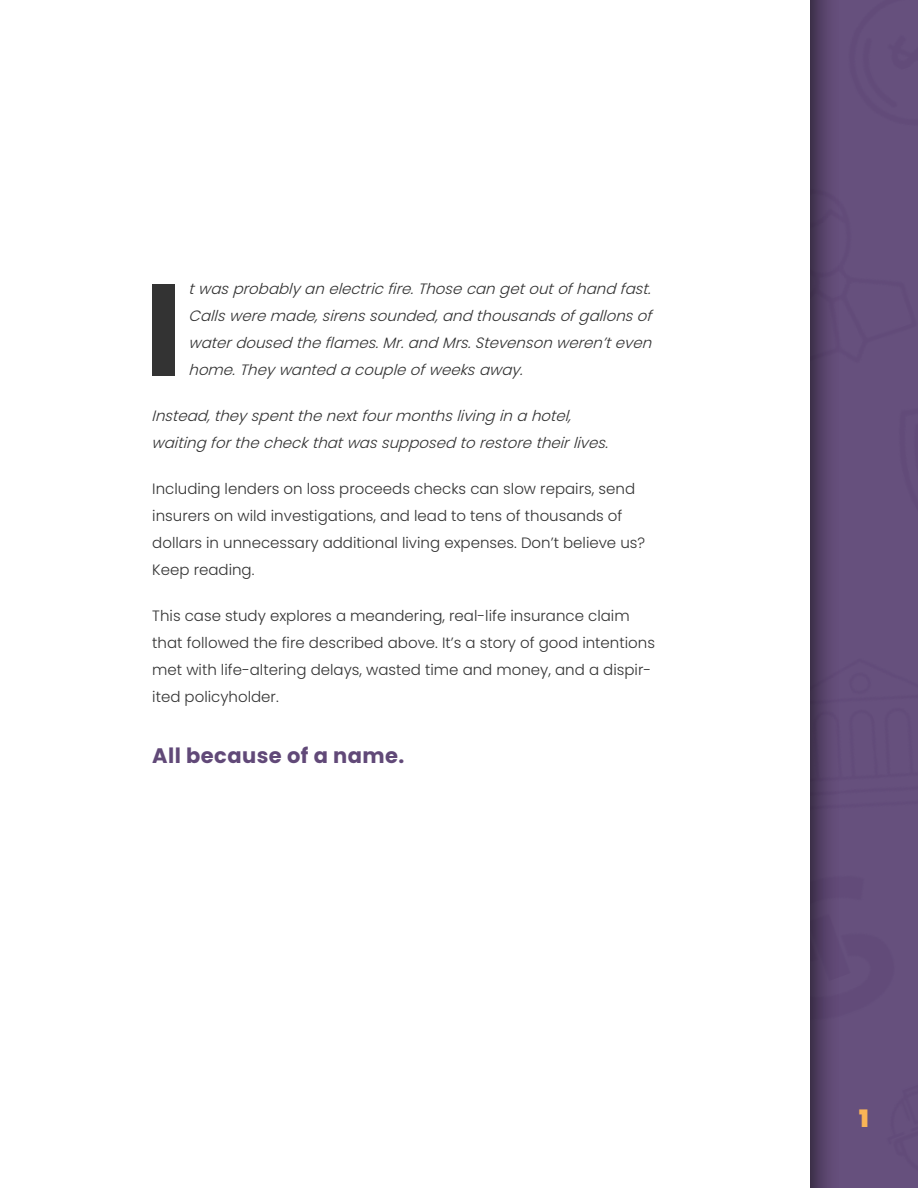
<style>
.page{position:relative;width:918px;height:1188px;background:#fff}
.page>*{position:absolute;margin:0;border:0;box-sizing:border-box;transform-origin:0 0}
.t1{font:700 130.35px "Poppins";color:#333}
.Numbers{font:900 24px "Poppins";color:#fab556}
.t2{font:700 21px "Poppins";letter-spacing:.02em;color:#614978}
.t3{font:300 15px/27px "Poppins";color:#333}
.t4{font:italic 300 15px/27px "Poppins";color:#333}
</style>
<div class="page">
<div style="left:808px;top:0;width:110px;height:1188px;background:#231f20;opacity:.75"></div>
<p class="t1" style="left:144px;top:254px;width:40px">I</p>
<p class="t4" style="left:189px;top:276px;width:466px">t was probably an electric fire. Those can get out of hand fast.<br>Calls were made, sirens sounded, and thousands of gallons of water doused the flames. Mr. and Mrs. Stevenson weren’t even home. They wanted a couple of weeks away.</p>
<p class="t4" style="left:152px;top:403px;width:460px">Instead, they spent the next four months living in a hotel, waiting for the check that was supposed to restore their lives.</p>
<p class="t3" style="left:152px;top:476px;width:494px">Including lenders on loss proceeds checks can slow repairs, send insurers on wild investigations, and lead to tens of thousands of dollars in unnecessary additional living expenses. Don’t believe us?<br>Keep reading.</p>
<p class="t3" style="left:152px;top:602px;width:504px">This case study explores a meandering, real-life insurance claim that followed the fire described above. It’s a story of good intentions met with life-altering delays, wasted time and money, and a dispir&shy;ited policyholder.</p>
<p class="t2" style="left:152px;top:743px;width:254px">All because of a name.</p>
<p class="Numbers" style="left:859px;top:1104px;width:11px">1</p>
</div>
